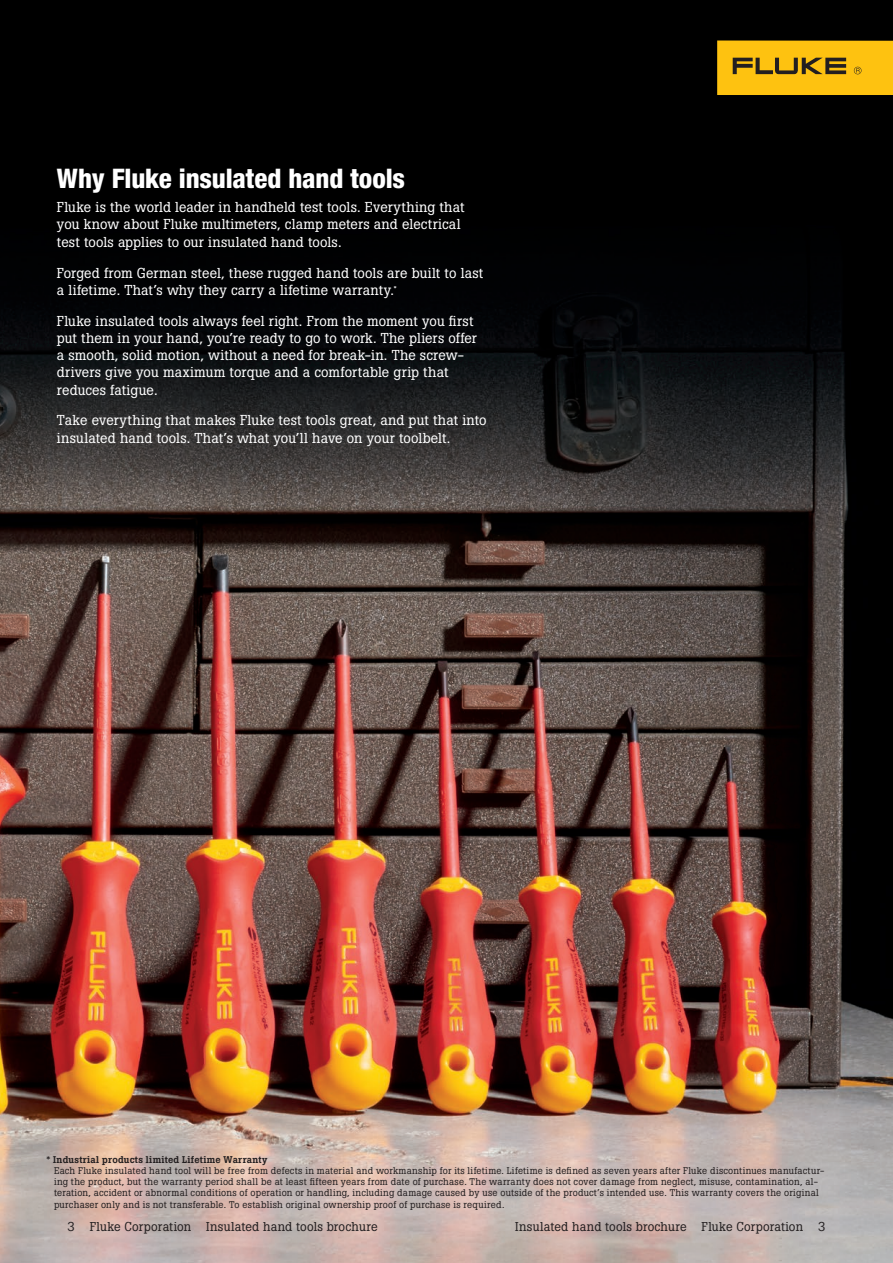
<style>
.page{position:relative;width:893px;height:1263px;background:#fff}
.page>*{position:absolute;margin:0;border:0;box-sizing:border-box;transform-origin:0 0}
.Body_header_1{font:800 condensed 27px "Helvetica Neue LT Pro";letter-spacing:-.005em;color:#fff}
.Body{font:14.25px/17.2px "Boton Pro";letter-spacing:.01em;color:#fff}
.footer_text{font:12.75px "Boton Pro";letter-spacing:.015em;color:#231f20}
.Disclaimer{font:9.75px/11.2px "Boton Pro";letter-spacing:.025em;color:#231f20}
.s1{font-weight:500}
</style>
<div class="page">
<img style="left:0;top:0;width:893px;height:1263px">
<div style="left:717px;top:41px;width:176px;height:54px;background:#fec210"></div>
<svg style="left:733px;top:58px;width:113px;height:16px"></svg>
<svg style="left:854px;top:67px;width:7px;height:7px"></svg>
<p class="Body_header_1" style="left:57px;top:162px;width:350px">Why Fluke insulated hand tools</p>
<p class="Body" style="left:57px;top:199px;width:409px">Fluke is the world leader in handheld test tools. Everything that you know about Fluke multimeters, clamp meters and electrical test tools applies to our insulated hand tools.</p>
<p class="Body" style="left:57px;top:264px;width:428px">Forged from German steel, these rugged hand tools are built to last a lifetime. That’s why they carry a lifetime warranty.<sup>*</sup></p>
<p class="Body" style="left:57px;top:312px;width:422px">Fluke insulated tools always feel right. From the moment you first put them in your hand, you’re ready to go to work. The pliers offer a smooth, solid motion, without a need for break-in. The screw&shy;drivers give you maximum torque and a comfortable grip that reduces fatigue.</p>
<p class="Body" style="left:57px;top:412px;width:431px">Take everything that makes Fluke test tools great, and put that into insulated hand tools. That’s what you’ll have on your toolbelt.</p>
<p class="Disclaimer" style="left:54px;top:1154px;width:772px;text-indent:-8px">* <span class="s1">Industrial products limited Lifetime Warranty<br></span>Each Fluke insulated hand tool will be free from defects in material and workmanship for its lifetime. Lifetime is defined as seven years after Fluke discontinues manufactur&shy;ing the product, but the warranty period shall be at least fifteen years from date of purchase. The warranty does not cover damage from neglect, misuse, contamination, al&shy;teration, accident or abnormal conditions of operation or handling, including damage caused by use outside of the product’s intended use. This warranty covers the original purchaser only and is not transferable. To establish original ownership proof of purchase is required.</p>
<p class="footer_text" style="left:68px;top:1218px;width:312px">3 Fluke Corporation Insulated hand tools brochure</p>
<p class="footer_text" style="left:515px;top:1218px;width:312px">Insulated hand tools brochure Fluke Corporation 3</p>
</div>
